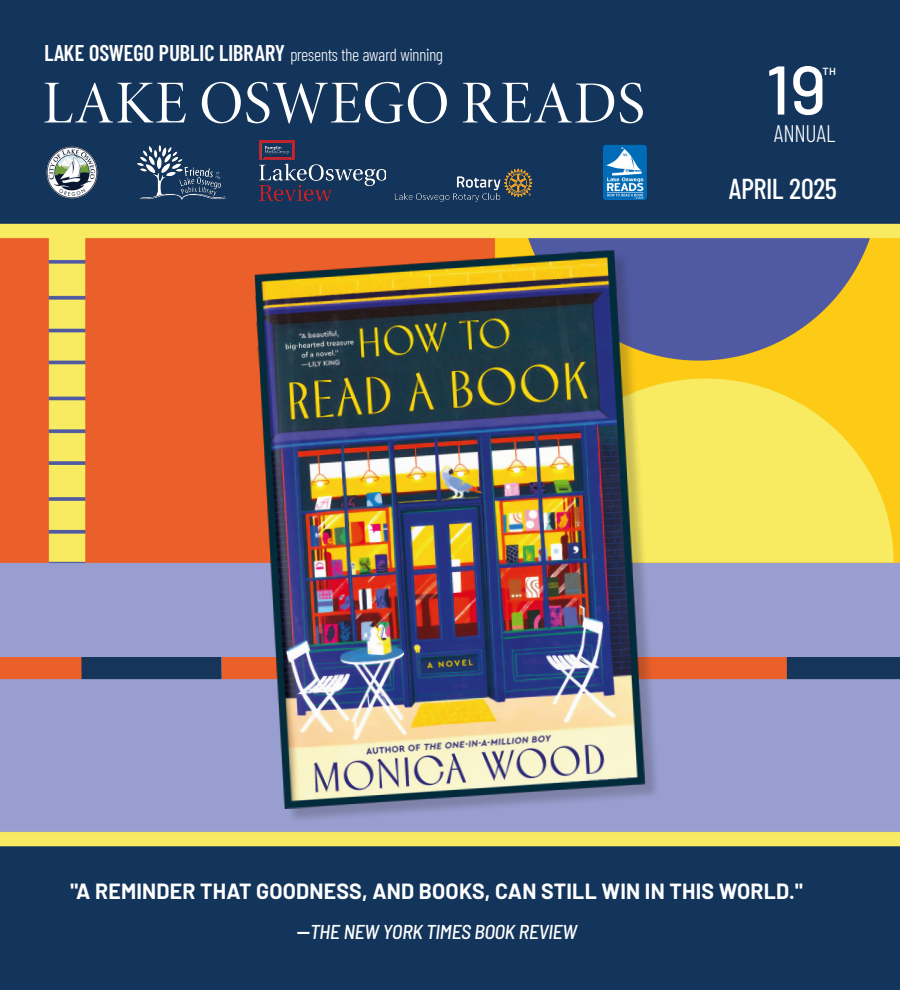
<style>
.page{position:relative;width:900px;height:990px;background:#fff}
.page>*{position:absolute;margin:0;border:0;box-sizing:border-box;transform-origin:0 0}
.t1{font:500 68.75px "Barlow";color:#fff}
.t2{font:61.25px "Minion Pro Disp";letter-spacing:.02em;color:#fff}
.t3{font:500 28.75px "Barlow Condensed";color:#fff}
.Heading__Event{font:300 24px "Barlow Condensed";letter-spacing:.01em;color:#fff}
.Heading__Event-2{font:600 22.75px "Barlow Condensed";letter-spacing:.01em;color:#fff}
.Sans_Heading{font:700 21.5px "Barlow";letter-spacing:.01em;color:#fff}
.t4{font:italic 500 semi-condensed 20px "Barlow";color:#fff}
.t5{font:500 12.5px "Barlow";color:#fff}
.s1{font-weight:300;font-size:17.5px}
.s2{font-size:60px}
.s3{font-weight:600;font-style:normal;font-size:21.25px}
</style>
<div class="page">
<img style="left:0;top:0;width:900px;height:990px">
<img style="left:137px;top:144px;width:95px;height:55px">
<img style="left:603px;top:141px;width:46px;height:63px">
<img style="left:339px;top:126px;width:205px;height:112px">
<img style="left:46px;top:146px;width:53px;height:54px">
<div style="left:257px;top:253px;width:404px;height:571px;background:#231f20;opacity:.22"></div>
<img style="left:254px;top:250px;width:392px;height:559px">
<img style="left:260px;top:140px;width:126px;height:60px">
<p class="Heading__Event-2" style="left:45px;top:37px;width:400px">LAKE OSWEGO PUBLIC LIBRARY <span class="s1">presents the award winning</span></p>
<p class="t2" style="left:42px;top:66px;width:604px">L<span class="s2">A</span>KE OSWEGO RE<span class="s2">ADS</span></p>
<p class="t1" style="left:766px;top:40px;width:62px">19</p>
<p class="t5" style="left:822px;top:61px;width:15px">th</p>
<p class="Heading__Event" style="left:774px;top:117px;width:63px">ANNUAL</p>
<p class="t3" style="left:729px;top:168px;width:110px">APRIL 2025</p>
<p class="Sans_Heading" style="left:70px;top:875px;width:734px">"A REMINDER THAT GOODNESS, AND BOOKS, CAN STILL WIN IN THIS WORLD."</p>
<p class="t4" style="left:296px;top:917px;width:282px"><span class="s3">—</span>THE NEW YORK TIMES BOOK REVIEW</p>
</div>
